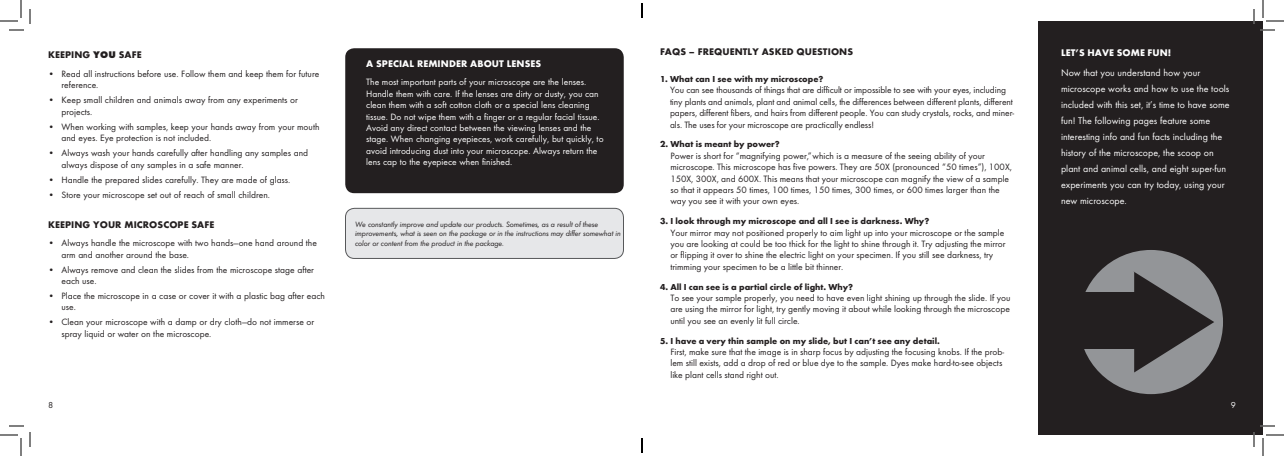
<style>
.page{position:relative;width:1284px;height:456px;background:#fff}
.page>*{position:absolute;margin:0;border:0;box-sizing:border-box;transform-origin:0 0}
.t1{font:10px/16px "Function Pro";color:#fff}
.t2{font:700 10px "Function Pro";letter-spacing:.01em;color:#231f20}
.t3{font:700 10px "Function Pro";letter-spacing:.01em;color:#fff}
.t4{font:9.5px/11.4px "Function Pro";color:#231f20}
.t5{font:9.5px/11.4px "Function Pro";color:#fff}
.t6{font:700 9px "Function Pro";color:#231f20}
.t7{font:9px "Function Pro";color:#231f20}
.t8{font:9px "Function Pro";color:#fff}
.t9{font:italic 8px/9.6px "Function Pro";letter-spacing:-.01em;color:#231f20}
.s1{font-weight:800}
</style>
<div class="page">
<div style="left:1038px;top:21px;width:225px;height:414px;background:#231f20"></div>
<div style="left:345px;top:48px;width:279px;height:145px;background:#231f20;border-radius:9px"></div>
<div style="left:346px;top:208px;width:278px;height:50px;background:#e6e7e9;border-radius:9px"></div>
<div style="left:345px;top:208px;width:279px;height:51px;border:1px solid #57585a;border-radius:9px"></div>
<div style="left:1079px;top:250px;width:144px;height:144px;background:#939598;border-radius:50%"></div>
<svg style="left:1133px;top:271px;width:81px;height:102px"></svg>
<div style="left:1074px;top:293px;width:77px;height:56px;background:#231f20"></div>
<svg style="left:0;top:0;width:31px;height:31px"></svg>
<svg style="left:0;top:425px;width:31px;height:31px"></svg>
<svg style="left:1253px;top:0;width:31px;height:31px"></svg>
<svg style="left:1253px;top:425px;width:31px;height:31px"></svg>
<svg style="left:641px;top:3px;width:2px;height:15px"></svg>
<svg style="left:641px;top:438px;width:2px;height:15px"></svg>
<p class="t2" style="left:48px;top:49px;width:95px">KEEPING <span class="s1">YOU</span> SAFE</p>
<p class="t4" style="left:61px;top:68px;width:259px;text-indent:-13px">• Read all instructions before use. Follow them and keep them for future reference.</p>
<p class="t4" style="left:61px;top:94px;width:238px;text-indent:-13px">• Keep small children and animals away from any experiments or projects.</p>
<p class="t4" style="left:61px;top:121px;width:260px;text-indent:-13px">• When working with samples, keep your hands away from your mouth and eyes. Eye protection is not included.</p>
<p class="t4" style="left:61px;top:147px;width:248px;text-indent:-13px">• Always wash your hands carefully after handling any samples and always dispose of any samples in a safe manner.</p>
<p class="t4" style="left:48px;top:174px;width:244px">• Handle the prepared slides carefully. They are made of glass.</p>
<p class="t4" style="left:48px;top:189px;width:223px">• Store your microscope set out of reach of small children.</p>
<p class="t2" style="left:48px;top:218px;width:168px">KEEPING YOUR MICROSCOPE SAFE</p>
<p class="t4" style="left:61px;top:237px;width:257px;text-indent:-13px">• Always handle the microscope with two hands—one hand around the arm and another around the base.</p>
<p class="t4" style="left:61px;top:264px;width:254px;text-indent:-13px">• Always remove and clean the slides from the microscope stage after each use.</p>
<p class="t4" style="left:61px;top:290px;width:265px;text-indent:-13px">• Place the microscope in a case or cover it with a plastic bag after each use.</p>
<p class="t4" style="left:61px;top:316px;width:254px;text-indent:-13px">• Clean your microscope with a damp or dry cloth—do not immerse or spray liquid or water on the microscope.</p>
<p class="t7" style="left:48px;top:400px;width:7px">8</p>
<p class="t3" style="left:366px;top:57px;width:177px">A SPECIAL REMINDER ABOUT LENSES</p>
<p class="t5" style="left:366px;top:77px;width:239px">The most important parts of your microscope are the lenses.<br>Handle them with care. If the lenses are dirty or dusty, you can clean them with a soft cotton cloth or a special lens cleaning tissue. Do not wipe them with a finger or a regular facial tissue.<br>Avoid any direct contact between the viewing lenses and the stage. When changing eyepieces, work carefully, but quickly, to avoid introducing dust into your microscope. Always return the lens cap to the eyepiece when finished.</p>
<p class="t9" style="left:355px;top:219px;width:267px">We constantly improve and update our products. Sometimes, as a result of these improvements, what is seen on the package or in the instructions may differ somewhat in color or content from the product in the package.</p>
<p class="t2" style="left:660px;top:46px;width:195px">FAQS – FREQUENTLY ASKED QUESTIONS</p>
<p class="t6" style="left:660px;top:73px;width:165px">1. What can I see with my microscope?</p>
<p class="t4" style="left:670px;top:84px;width:346px">You can see thousands of things that are difficult or impossible to see with your eyes, including tiny plants and animals, plant and animal cells, the differences between different plants, different papers, different fibers, and hairs from different people. You can study crystals, rocks, and miner&shy;als. The uses for your microscope are practically endless!</p>
<p class="t6" style="left:660px;top:139px;width:121px">2. What is meant by power?</p>
<p class="t4" style="left:670px;top:150px;width:343px">Power is short for “magnifying power,” which is a measure of the seeing ability of your microscope. This microscope has five powers. They are 50X (pronounced “50 times”), 100X, 150X, 300X, and 600X. This means that your microscope can magnify the view of a sample so that it appears 50 times, 100 times, 150 times, 300 times, or 600 times larger than the way you see it with your own eyes.</p>
<p class="t6" style="left:660px;top:216px;width:271px">3. I look through my microscope and all I see is darkness. Why?</p>
<p class="t4" style="left:670px;top:227px;width:337px">Your mirror may not positioned properly to aim light up into your microscope or the sample you are looking at could be too thick for the light to shine through it. Try adjusting the mirror or flipping it over to shine the electric light on your specimen. If you still see darkness, try trimming your specimen to be a little bit thinner.</p>
<p class="t6" style="left:660px;top:281px;width:195px">4. All I can see is a partial circle of light. Why?</p>
<p class="t4" style="left:670px;top:292px;width:342px;text-align:justify">To see your sample properly, you need to have even light shining up through the slide. If you are using the mirror for light, try gently moving it about while looking through the microscope until you see an evenly lit full circle.</p>
<p class="t6" style="left:660px;top:335px;width:281px">5. I have a very thin sample on my slide, but I can’t see any detail.</p>
<p class="t4" style="left:670px;top:346px;width:335px">First, make sure that the image is in sharp focus by adjusting the focusing knobs. If the prob&shy;lem still exists, add a drop of red or blue dye to the sample. Dyes make hard-to-see objects like plant cells stand right out.</p>
<p class="t3" style="left:1061px;top:46px;width:112px">LET’S HAVE SOME FUN!</p>
<p class="t1" style="left:1061px;top:65px;width:170px">Now that you understand how your microscope works and how to use the tools included with this set, it’s time to have some fun! The following pages feature some interesting info and fun facts including the history of the microscope, the scoop on plant and animal cells, and eight super-fun experiments you can try today, using your new microscope.</p>
<p class="t8" style="left:1231px;top:400px;width:7px">9</p>
</div>
